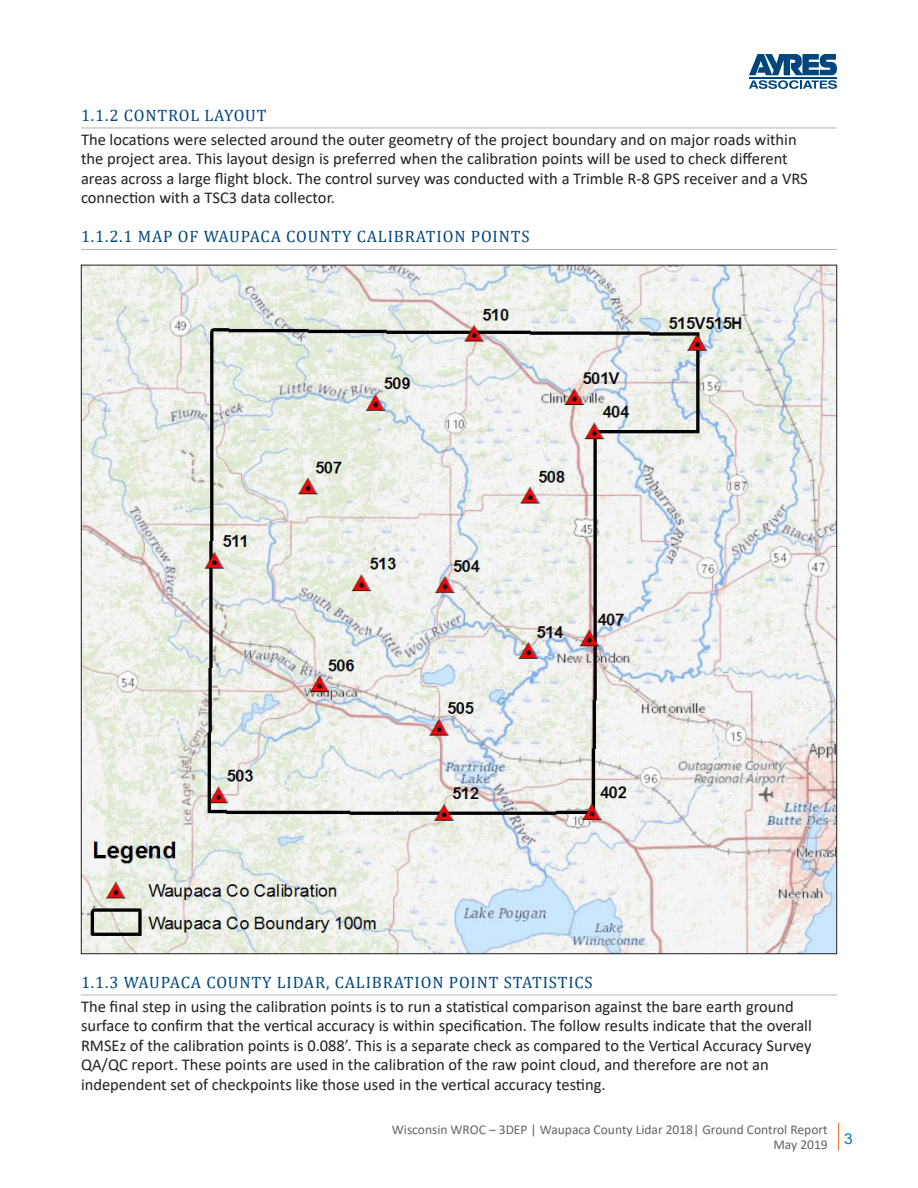
<style>
.page{position:relative;width:918px;height:1188px;background:#fff}
.page>*{position:absolute;margin:0;border:0;box-sizing:border-box;transform-origin:0 0}
.Normal_3_N3{font:16.5px/19.5px "Calibri";color:#231f20}
.Bluehead2_B2{font:16.5px "Cambria";letter-spacing:.05em;color:#00467e}
.t1{font:15px "Arial";color:#007cc2;scale:1.04 1}
.t2{font:13.5px/15px "Calibri";color:#636366;text-align:right}
</style>
<div class="page">
<svg style="left:838px;top:1123px;width:1px;height:27px"></svg>
<svg style="left:749px;top:54px;width:88px;height:35px"></svg>
<hr style="left:81px;top:128px;width:756px;height:1px;background:#aeb4b7">
<hr style="left:81px;top:249px;width:756px;height:1px;background:#aeb4b7">
<hr style="left:81px;top:995px;width:756px;height:1px;background:#aeb4b7">
<img style="left:83px;top:267px;width:752px;height:685px">
<p class="Bluehead2_B2" style="left:81px;top:105px;width:187px">1.1.2 CONTROL LAYOUT</p>
<p class="Normal_3_N3" style="left:81px;top:129px;width:728px">The locations were selected around the outer geometry of the project boundary and on major roads within the project area. This layout design is preferred when the calibration points will be used to check different areas across a large flight block. The control survey was conducted with a Trimble R-8 GPS receiver and a VRS connection with a TSC3 data collector.</p>
<p class="Bluehead2_B2" style="left:81px;top:227px;width:450px">1.1.2.1 MAP OF WAUPACA COUNTY CALIBRATION POINTS</p>
<p class="Bluehead2_B2" style="left:81px;top:972px;width:513px">1.1.3 WAUPACA COUNTY LIDAR, CALIBRATION POINT STATISTICS</p>
<p class="Normal_3_N3" style="left:81px;top:996px;width:732px">The final step in using the calibration points is to run a statistical comparison against the bare earth ground surface to confirm that the vertical accuracy is within specification. The follow results indicate that the overall RMSEz of the calibration points is 0.088’. This is a separate check as compared to the Vertical Accuracy Survey QA/QC report. These points are used in the calibration of the raw point cloud, and therefore are not an independent set of checkpoints like those used in the vertical accuracy testing.</p>
<p class="t2" style="left:392px;top:1122px;width:437px">Wisconsin WROC – 3DEP | Waupaca County Lidar 2018| Ground Control Report<br>May 2019</p>
<p class="t1" style="left:844px;top:1128px;width:10px">3</p>
</div>
